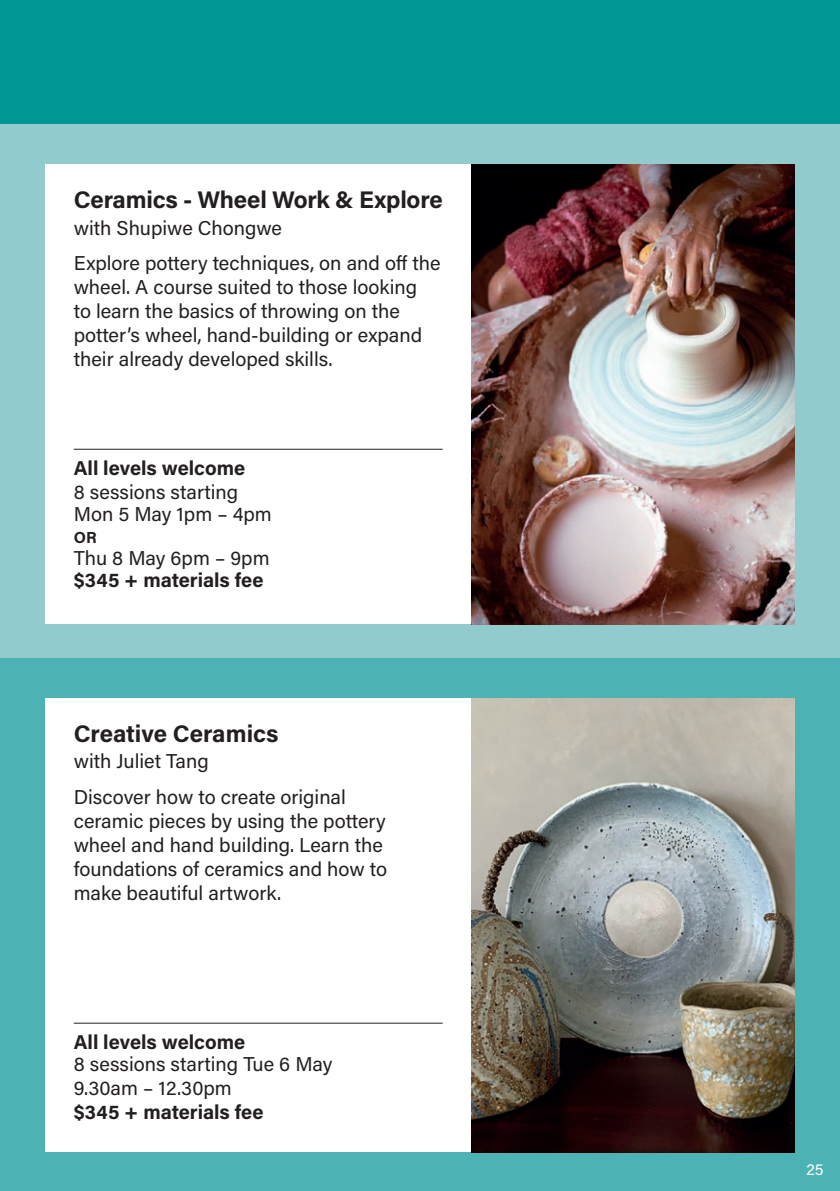
<style>
.page{position:relative;width:840px;height:1191px;background:#fff}
.page>*{position:absolute;margin:0;border:0;box-sizing:border-box;transform-origin:0 0}
.t1{font:700 24px "Acumin Pro";letter-spacing:-.01em;color:#231f20}
.t2{font:20px/24px "Acumin Pro";color:#231f20}
.t3{font:700 20px "Acumin Pro";color:#231f20}
.t4{font:700 16px "Acumin Pro";color:#231f20}
.t5{font:16px "Acumin Pro";color:#fff}
</style>
<div class="page">
<div style="left:0;top:658px;width:839px;height:533px;background:#4cb2b4"></div>
<div style="left:0;top:0;width:839px;height:125px;background:#009696"></div>
<div style="left:0;top:125px;width:839px;height:533px;background:#92cbcd"></div>
<div style="left:45px;top:164px;width:426px;height:460px;background:#fff"></div>
<hr style="left:74px;top:449px;width:368px;height:1px;background:#231f20">
<img style="left:471px;top:164px;width:323px;height:460px">
<div style="left:45px;top:698px;width:426px;height:454px;background:#fff"></div>
<hr style="left:74px;top:1022px;width:368px;height:1px;background:#231f20">
<img style="left:471px;top:698px;width:323px;height:454px">
<p class="t1" style="left:74px;top:182px;width:370px">Ceramics - Wheel Work &amp; Explore</p>
<p class="t2" style="left:74px;top:209px;width:368px;line-height:35.4px">with Shupiwe Chongwe<br>Explore pottery techniques, on and off the</p>
<p class="t2" style="left:74px;top:274px;width:350px">wheel. A course suited to those looking to learn the basics of throwing on the potter’s wheel, hand-building or expand their already developed skills.</p>
<p class="t3" style="left:74px;top:454px;width:173px">All levels welcome</p>
<p class="t2" style="left:74px;top:480px;width:199px;line-height:22px">8 sessions starting<br>Mon 5 May 1pm – 4pm</p>
<p class="t4" style="left:74px;top:526px;width:24px">OR</p>
<p class="t2" style="left:74px;top:545px;width:197px">Thu 8 May 6pm – 9pm</p>
<p class="t3" style="left:74px;top:566px;width:191px">$345 + materials fee</p>
<p class="t1" style="left:74px;top:716px;width:206px">Creative Ceramics</p>
<p class="t2" style="left:74px;top:743px;width:273px;line-height:35.4px">with Juliet Tang<br>Discover how to create original</p>
<p class="t2" style="left:74px;top:808px;width:315px">ceramic pieces by using the pottery wheel and hand building. Learn the foundations of ceramics and how to make beautiful artwork.</p>
<p class="t3" style="left:74px;top:1028px;width:173px">All levels welcome</p>
<p class="t2" style="left:74px;top:1051px;width:260px">8 sessions starting Tue 6 May<br>9.30am – 12.30pm</p>
<p class="t3" style="left:74px;top:1098px;width:191px">$345 + materials fee</p>
<p class="t5" style="left:806px;top:1158px;width:18px">25</p>
</div>
